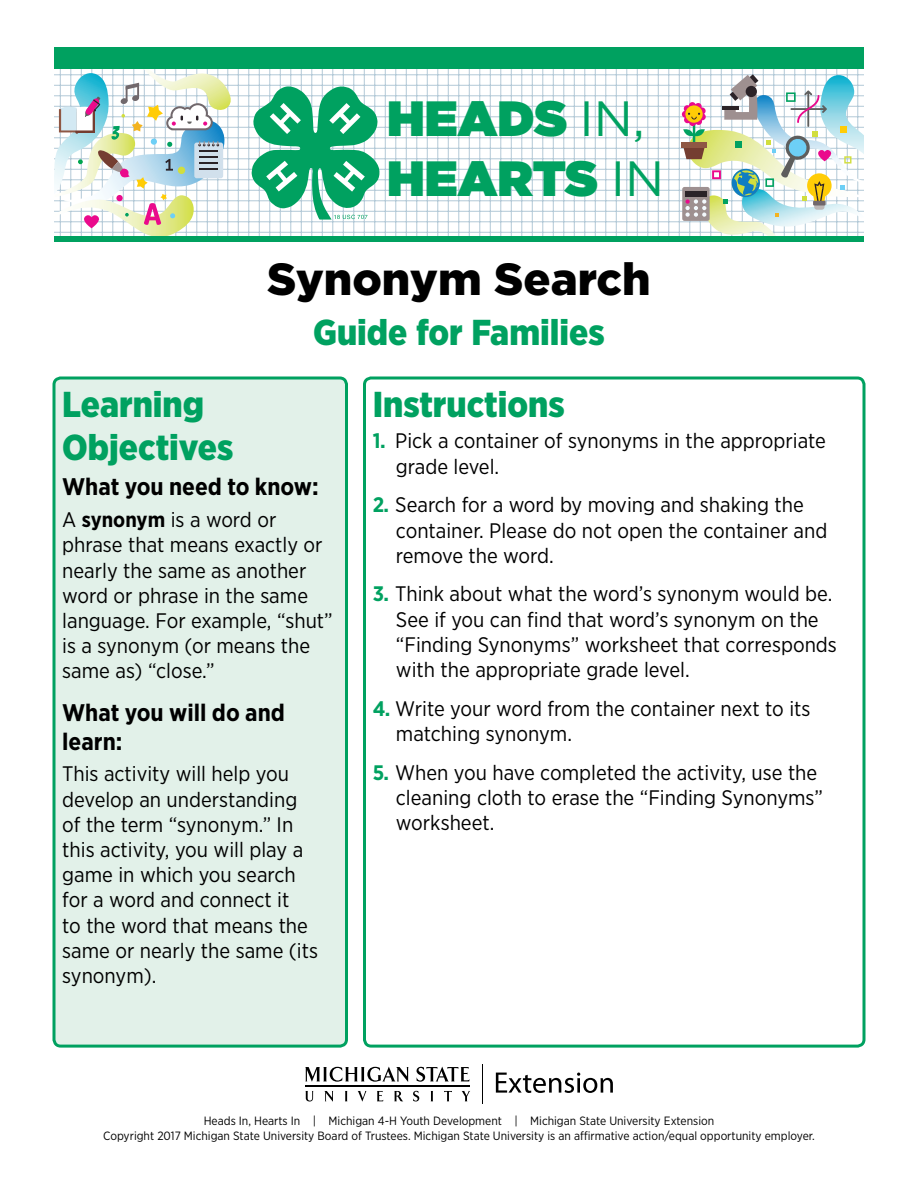
<style>
.page{position:relative;width:918px;height:1188px;background:#fff}
.page>*{position:absolute;margin:0;border:0;box-sizing:border-box;transform-origin:0 0}
.t1{font:900 49.5px/59.4px "Gotham";color:#00a160}
.Headline_-_Family{font:900 45px "Gotham";color:#000}
.Subhead1_-_Family{font:900 36px/43.2px "Gotham Narrow";color:#00a160}
.Subhead2_-_Family{font:700 24px/28.8px "Gotham Narrow";color:#000}
.Body_-_Family{font:21px/25.2px "Gotham Narrow";color:#000}
.t2{font:12px/14.4px "Gotham Narrow";color:#000;text-align:center}
.s1{font-weight:400}
.s2{font-weight:700}
.s3{font-weight:700;color:#00a160}
</style>
<div class="page">
<hr style="left:54px;top:74px;width:810px;height:1px;background:#b3c9d7">
<hr style="left:54px;top:85px;width:810px;height:1px;background:#b3c9d7">
<hr style="left:54px;top:95px;width:810px;height:1px;background:#b3c9d7">
<hr style="left:54px;top:106px;width:810px;height:1px;background:#b3c9d7">
<hr style="left:54px;top:116px;width:810px;height:1px;background:#b3c9d7">
<hr style="left:54px;top:127px;width:810px;height:1px;background:#b3c9d7">
<hr style="left:54px;top:137px;width:810px;height:1px;background:#b3c9d7">
<hr style="left:54px;top:148px;width:810px;height:1px;background:#b3c9d7">
<hr style="left:54px;top:158px;width:810px;height:1px;background:#b3c9d7">
<hr style="left:54px;top:169px;width:810px;height:1px;background:#b3c9d7">
<hr style="left:54px;top:179px;width:810px;height:1px;background:#b3c9d7">
<hr style="left:54px;top:190px;width:810px;height:1px;background:#b3c9d7">
<hr style="left:54px;top:200px;width:810px;height:1px;background:#b3c9d7">
<hr style="left:54px;top:211px;width:810px;height:1px;background:#b3c9d7">
<hr style="left:54px;top:221px;width:810px;height:1px;background:#b3c9d7">
<hr style="left:54px;top:232px;width:810px;height:1px;background:#b3c9d7">
<hr style="left:385px;top:67px;width:1px;height:170px;background:#b3c9d7">
<hr style="left:374px;top:67px;width:1px;height:170px;background:#b3c9d7">
<hr style="left:364px;top:67px;width:1px;height:170px;background:#b3c9d7">
<hr style="left:353px;top:67px;width:1px;height:170px;background:#b3c9d7">
<hr style="left:343px;top:67px;width:1px;height:170px;background:#b3c9d7">
<hr style="left:332px;top:67px;width:1px;height:170px;background:#b3c9d7">
<hr style="left:322px;top:67px;width:1px;height:170px;background:#b3c9d7">
<hr style="left:311px;top:67px;width:1px;height:170px;background:#b3c9d7">
<hr style="left:301px;top:67px;width:1px;height:170px;background:#b3c9d7">
<hr style="left:290px;top:67px;width:1px;height:170px;background:#b3c9d7">
<hr style="left:280px;top:67px;width:1px;height:170px;background:#b3c9d7">
<hr style="left:269px;top:67px;width:1px;height:170px;background:#b3c9d7">
<hr style="left:259px;top:67px;width:1px;height:170px;background:#b3c9d7">
<hr style="left:248px;top:67px;width:1px;height:170px;background:#b3c9d7">
<hr style="left:238px;top:67px;width:1px;height:170px;background:#b3c9d7">
<hr style="left:553px;top:67px;width:1px;height:170px;background:#b3c9d7">
<hr style="left:542px;top:67px;width:1px;height:170px;background:#b3c9d7">
<hr style="left:532px;top:67px;width:1px;height:170px;background:#b3c9d7">
<hr style="left:521px;top:67px;width:1px;height:170px;background:#b3c9d7">
<hr style="left:511px;top:67px;width:1px;height:170px;background:#b3c9d7">
<hr style="left:500px;top:67px;width:1px;height:170px;background:#b3c9d7">
<hr style="left:490px;top:67px;width:1px;height:170px;background:#b3c9d7">
<hr style="left:479px;top:67px;width:1px;height:170px;background:#b3c9d7">
<hr style="left:469px;top:67px;width:1px;height:170px;background:#b3c9d7">
<hr style="left:458px;top:67px;width:1px;height:170px;background:#b3c9d7">
<hr style="left:448px;top:67px;width:1px;height:170px;background:#b3c9d7">
<hr style="left:437px;top:67px;width:1px;height:170px;background:#b3c9d7">
<hr style="left:427px;top:67px;width:1px;height:170px;background:#b3c9d7">
<hr style="left:416px;top:67px;width:1px;height:170px;background:#b3c9d7">
<hr style="left:406px;top:67px;width:1px;height:170px;background:#b3c9d7">
<hr style="left:395px;top:67px;width:1px;height:170px;background:#b3c9d7">
<hr style="left:721px;top:67px;width:1px;height:170px;background:#b3c9d7">
<hr style="left:710px;top:67px;width:1px;height:170px;background:#b3c9d7">
<hr style="left:700px;top:67px;width:1px;height:170px;background:#b3c9d7">
<hr style="left:689px;top:67px;width:1px;height:170px;background:#b3c9d7">
<hr style="left:679px;top:67px;width:1px;height:170px;background:#b3c9d7">
<hr style="left:668px;top:67px;width:1px;height:170px;background:#b3c9d7">
<hr style="left:658px;top:67px;width:1px;height:170px;background:#b3c9d7">
<hr style="left:647px;top:67px;width:1px;height:170px;background:#b3c9d7">
<hr style="left:637px;top:67px;width:1px;height:170px;background:#b3c9d7">
<hr style="left:626px;top:67px;width:1px;height:170px;background:#b3c9d7">
<hr style="left:616px;top:67px;width:1px;height:170px;background:#b3c9d7">
<hr style="left:605px;top:67px;width:1px;height:170px;background:#b3c9d7">
<hr style="left:595px;top:67px;width:1px;height:170px;background:#b3c9d7">
<hr style="left:584px;top:67px;width:1px;height:170px;background:#b3c9d7">
<hr style="left:574px;top:67px;width:1px;height:170px;background:#b3c9d7">
<hr style="left:563px;top:67px;width:1px;height:170px;background:#b3c9d7">
<hr style="left:857px;top:67px;width:1px;height:170px;background:#b3c9d7">
<hr style="left:847px;top:67px;width:1px;height:170px;background:#b3c9d7">
<hr style="left:836px;top:67px;width:1px;height:170px;background:#b3c9d7">
<hr style="left:826px;top:67px;width:1px;height:170px;background:#b3c9d7">
<hr style="left:815px;top:67px;width:1px;height:170px;background:#b3c9d7">
<hr style="left:805px;top:67px;width:1px;height:170px;background:#b3c9d7">
<hr style="left:794px;top:67px;width:1px;height:170px;background:#b3c9d7">
<hr style="left:784px;top:67px;width:1px;height:170px;background:#b3c9d7">
<hr style="left:773px;top:67px;width:1px;height:170px;background:#b3c9d7">
<hr style="left:763px;top:67px;width:1px;height:170px;background:#b3c9d7">
<hr style="left:752px;top:67px;width:1px;height:170px;background:#b3c9d7">
<hr style="left:742px;top:67px;width:1px;height:170px;background:#b3c9d7">
<hr style="left:731px;top:67px;width:1px;height:170px;background:#b3c9d7">
<div style="left:681px;top:142px;width:26px;height:6px;background:#8f5744"></div>
<svg style="left:54px;top:68px;width:182px;height:168px"></svg>
<svg style="left:682px;top:74px;width:182px;height:162px"></svg>
<svg style="left:252px;top:86px;width:128px;height:134px"></svg>
<svg style="left:305px;top:1091px;width:8px;height:11px"></svg>
<svg style="left:324px;top:1091px;width:9px;height:11px"></svg>
<svg style="left:345px;top:1091px;width:3px;height:10px"></svg>
<svg style="left:357px;top:1091px;width:10px;height:11px"></svg>
<svg style="left:377px;top:1091px;width:6px;height:10px"></svg>
<svg style="left:394px;top:1091px;width:9px;height:10px"></svg>
<svg style="left:413px;top:1091px;width:6px;height:11px"></svg>
<svg style="left:431px;top:1091px;width:2px;height:10px"></svg>
<svg style="left:444px;top:1091px;width:8px;height:10px"></svg>
<svg style="left:462px;top:1091px;width:8px;height:10px"></svg>
<svg style="left:305px;top:1067px;width:104px;height:15px"></svg>
<svg style="left:417px;top:1067px;width:53px;height:15px"></svg>
<hr style="left:305px;top:1085px;width:165px;height:1px;background:#000">
<svg style="left:496px;top:1073px;width:117px;height:20px"></svg>
<hr style="left:483px;top:1064px;width:1px;height:40px;background:#000">
<div style="left:54px;top:47px;width:810px;height:21px;background:#00a160"></div>
<div style="left:54px;top:236px;width:810px;height:6px;background:#00a160"></div>
<div style="left:54px;top:378px;width:292px;height:668px;background:#e2f1e9;border-radius:7px"></div>
<div style="left:52px;top:376px;width:296px;height:672px;border:3px solid #00a160;border-radius:7px"></div>
<div style="left:363px;top:376px;width:503px;height:672px;border:3px solid #00a160;border-radius:7px"></div>
<h1 class="t1" style="left:387px;top:88px;width:279px">HEADS <span class="s1">IN,<br></span>HEARTS <span class="s1">IN</span></h1>
<p class="Headline_-_Family" style="left:267px;top:248px;width:385px">Synonym Search</p>
<p class="Subhead1_-_Family" style="left:313px;top:310px;width:293px">Guide for Families</p>
<p class="Subhead1_-_Family" style="left:62px;top:382px;width:173px">Learning<br>Objectives</p>
<p class="Subhead2_-_Family" style="left:62px;top:472px;width:258px">What you need to know:</p>
<p class="Body_-_Family" style="left:62px;top:507px;width:272px">A <span class="s2">synonym</span> is a word or phrase that means exactly or nearly the same as another word or phrase in the same language. For example, “shut” is a synonym (or means the same as) “close.”</p>
<p class="Subhead2_-_Family" style="left:62px;top:698px;width:224px">What you will do and learn:</p>
<p class="Body_-_Family" style="left:62px;top:761px;width:257px">This activity will help you develop an understanding of the term “synonym.” In this activity, you will play a game in which you search for a word and connect it<br>to the word that means the same or nearly the same (its synonym).</p>
<p class="Subhead1_-_Family" style="left:373px;top:382px;width:193px">Instructions</p>
<p class="Body_-_Family" style="left:396px;top:428px;width:432px;text-indent:-23px"><span class="s3">1.</span> Pick a container of synonyms in the appropriate grade level.</p>
<p class="Body_-_Family" style="left:396px;top:492px;width:433px;text-indent:-23px"><span class="s3">2.</span> Search for a word by moving and shaking the container. Please do not open the container and remove the word.</p>
<p class="Body_-_Family" style="left:396px;top:581px;width:442px;text-indent:-23px"><span class="s3">3.</span> Think about what the word’s synonym would be.<br>See if you can find that word’s synonym on the “Finding Synonyms” worksheet that corresponds with the appropriate grade level.</p>
<p class="Body_-_Family" style="left:396px;top:695px;width:416px;text-indent:-23px"><span class="s3">4.</span> Write your word from the container next to its matching synonym.</p>
<p class="Body_-_Family" style="left:396px;top:759px;width:429px;text-indent:-23px"><span class="s3">5.</span> When you have completed the activity, use the cleaning cloth to erase the “Finding Synonyms” worksheet.</p>
<p class="t2" style="left:103px;top:1114px;width:713px">Heads In, Hearts In | Michigan 4-H Youth Development | Michigan State University Extension<br>Copyright 2017 Michigan State University Board of Trustees. Michigan State University is an affirmative action/equal opportunity employer.</p>
</div>
